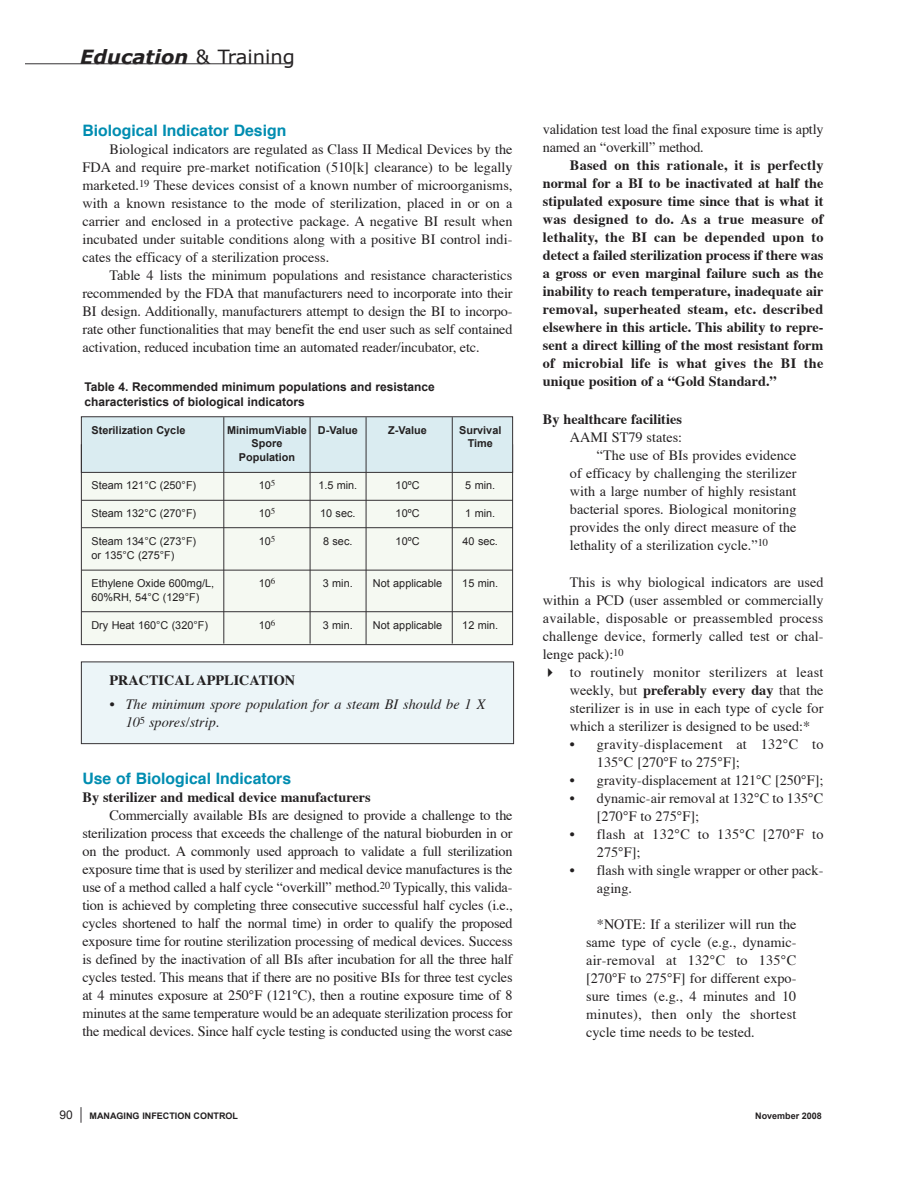
<style>
.page{position:relative;width:918px;height:1188px;background:#fff}
.page>*{position:absolute;margin:0;border:0;box-sizing:border-box;transform-origin:0 0}
.t1{font:italic 700 19.5px "Verdana";color:#232021}
.t2{font:700 15.75px "Helvetica";color:#008db1}
.t3{font:14.25px/18px "Times";color:#232021;text-align:justify}
.t4{font:700 14.25px/18px "Times";color:#232021;text-align:justify}
.t5{font:14.25px/18px "Times";letter-spacing:.02em;color:#232021}
.t6{font:italic 14.25px/18px "Times";color:#232021}
.t7{font:700 12px/14.4px "Arial";color:#232021}
.t8{font:12px "Arial";color:#232021}
.t9{font:10.8px "Arial";color:#232021}
.t10{font:700 10.8px "Arial";color:#232021}
.t11{font:700 9px "Arial";color:#232021}
.s1{font-weight:400;font-style:normal}
.s2{font-weight:700}
</style>
<div class="page">
<div style="left:82px;top:662px;width:431px;height:81px;background:#ecf5f8"></div>
<div style="left:81px;top:662px;width:433px;height:82px;border:1px solid #343134"></div>
<svg style="left:80px;top:1107px;width:2px;height:16px"></svg>
<svg style="left:26px;top:64px;width:266px;height:1px"></svg>
<svg style="left:81px;top:416px;width:432px;height:229px"></svg>
<h1 class="t1" style="left:80px;top:44px;width:216px">Education <span class="s1">&amp; Training</span></h1>
<p class="t2" style="left:82px;top:124px;width:205px">Biological Indicator Design</p>
<p class="t3" style="left:82px;top:141px;width:431px;text-indent:27px">Biological indicators are regulated as Class II Medical Devices by the FDA and require pre-market notification (510[k] clearance) to be legally marketed.<sup>19</sup> These devices consist of a known number of microorganisms, with a known resistance to the mode of sterilization, placed in or on a carrier and enclosed in a protective package. A negative BI result when incubated under suitable conditions along with a positive BI control indi&shy;cates the efficacy of a sterilization process.</p>
<p class="t3" style="left:82px;top:267px;width:432px;text-indent:27px">Table 4 lists the minimum populations and resistance characteristics recommended by the FDA that manufacturers need to incorporate into their BI design. Additionally, manufacturers attempt to design the BI to incorpo&shy;rate other functionalities that may benefit the end user such as self contained activation, reduced incubation time an automated reader/incubator, etc.</p>
<p class="t7" style="left:84px;top:380px;width:352px">Table 4. Recommended minimum populations and resistance characteristics of biological indicators</p>
<p class="t10" style="left:91px;top:424px;width:95px">Sterilization Cycle</p>
<p class="t10" style="left:227px;top:424px;width:132px">MinimumViable D-Value</p>
<p class="t10" style="left:388px;top:424px;width:40px">Z-Value</p>
<p class="t10" style="left:459px;top:424px;width:44px">Survival</p>
<p class="t10" style="left:252px;top:438px;width:32px">Spore</p>
<p class="t10" style="left:468px;top:438px;width:27px">Time</p>
<p class="t10" style="left:239px;top:452px;width:58px">Population</p>
<p class="t9" style="left:91px;top:479px;width:106px">Steam 121°C (250°F)</p>
<p class="t9" style="left:259px;top:479px;width:18px">10<sup>5</sup></p>
<p class="t9" style="left:318px;top:479px;width:40px">1.5 min.</p>
<p class="t9" style="left:396px;top:479px;width:25px">10ºC</p>
<p class="t9" style="left:465px;top:479px;width:31px">5 min.</p>
<p class="t9" style="left:91px;top:507px;width:106px">Steam 132°C (270°F)</p>
<p class="t9" style="left:259px;top:507px;width:18px">10<sup>5</sup></p>
<p class="t9" style="left:320px;top:507px;width:37px">10 sec.</p>
<p class="t9" style="left:396px;top:507px;width:25px">10ºC</p>
<p class="t9" style="left:465px;top:507px;width:31px">1 min.</p>
<p class="t9" style="left:91px;top:535px;width:106px">Steam 134°C (273°F)</p>
<p class="t9" style="left:259px;top:535px;width:18px">10<sup>5</sup></p>
<p class="t9" style="left:323px;top:535px;width:31px">8 sec.</p>
<p class="t9" style="left:396px;top:535px;width:25px">10ºC</p>
<p class="t9" style="left:463px;top:535px;width:37px">40 sec.</p>
<p class="t9" style="left:91px;top:549px;width:85px">or 135°C (275°F)</p>
<p class="t9" style="left:91px;top:577px;width:124px">Ethylene Oxide 600mg/L,</p>
<p class="t9" style="left:259px;top:577px;width:18px">10<sup>6</sup></p>
<p class="t9" style="left:323px;top:577px;width:31px">3 min.</p>
<p class="t9" style="left:373px;top:577px;width:71px">Not applicable</p>
<p class="t9" style="left:462px;top:577px;width:37px">15 min.</p>
<p class="t9" style="left:91px;top:591px;width:109px">60%RH, 54°C (129°F)</p>
<p class="t9" style="left:91px;top:619px;width:118px">Dry Heat 160°C (320°F)</p>
<p class="t9" style="left:259px;top:619px;width:18px">10<sup>6</sup></p>
<p class="t9" style="left:323px;top:619px;width:31px">3 min.</p>
<p class="t9" style="left:373px;top:619px;width:71px">Not applicable</p>
<p class="t9" style="left:462px;top:619px;width:37px">12 min.</p>
<p class="t4" style="left:110px;top:672px;width:187px">PRACTICAL APPLICATION</p>
<p class="t6" style="left:126px;top:697px;width:361px;text-indent:-16px">• The minimum spore population for a steam BI should be 1 X<br>10<sup>5</sup> spores/strip.</p>
<p class="t2" style="left:82px;top:772px;width:210px">Use of Biological Indicators</p>
<p class="t4" style="left:82px;top:790px;width:290px">By sterilizer and medical device manufacturers</p>
<p class="t3" style="left:82px;top:808px;width:432px;text-indent:27px">Commercially available BIs are designed to provide a challenge to the sterilization process that exceeds the challenge of the natural bioburden in or on the product. A commonly used approach to validate a full sterilization exposure time that is used by sterilizer and medical device manufactures is the use of a method called a half cycle “overkill” method.<sup>20</sup> Typically, this valida&shy;tion is achieved by completing three consecutive successful half cycles (i.e., cycles shortened to half the normal time) in order to qualify the proposed exposure time for routine sterilization processing of medical devices. Success is defined by the inactivation of all BIs after incubation for all the three half cycles tested. This means that if there are no positive BIs for three test cycles at 4 minutes exposure at 250°F (121°C), then a routine exposure time of 8 minutes at the same temperature would be an adequate sterilization process for the medical devices. Since half cycle testing is conducted using the worst case</p>
<p class="t3" style="left:543px;top:122px;width:282px">validation test load the final exposure time is aptly named an “overkill” method.</p>
<p class="t4" style="left:543px;top:158px;width:282px;text-indent:27px">Based on this rationale, it is perfectly normal for a BI to be inactivated at half the stipulated exposure time since that is what it was designed to do. As a true measure of lethality, the BI can be depended upon to detect a failed sterilization process if there was a gross or even marginal failure such as the inability to reach temperature, inadequate air removal, superheated steam, etc. described elsewhere in this article. This ability to repre&shy;sent a direct killing of the most resistant form of microbial life is what gives the BI the unique position of a “Gold Standard.”</p>
<p class="t4" style="left:543px;top:411px;width:140px">By healthcare facilities</p>
<p class="t3" style="left:570px;top:429px;width:114px">AAMI ST79 states:</p>
<p class="t3" style="left:597px;top:447px;width:201px">“The use of BIs provides evidence</p>
<p class="t3" style="left:570px;top:465px;width:228px">of efficacy by challenging the sterilizer</p>
<p class="t3" style="left:570px;top:483px;width:228px">with a large number of highly resistant</p>
<p class="t3" style="left:570px;top:501px;width:228px">bacterial spores. Biological monitoring</p>
<p class="t3" style="left:570px;top:519px;width:228px">provides the only direct measure of the</p>
<p class="t3" style="left:570px;top:537px;width:200px">lethality of a sterilization cycle.”<sup>10</sup></p>
<p class="t3" style="left:543px;top:575px;width:282px;text-indent:27px">This is why biological indicators are used within a PCD (user assembled or commercially available, disposable or preassembled process challenge device, formerly called test or chal&shy;lenge pack):<sup>10</sup></p>
<p class="t3" style="left:570px;top:665px;width:255px;text-indent:-27px">✔ to routinely monitor sterilizers at least weekly, but <span class="s2">preferably every day</span> that the sterilizer is in use in each type of cycle for which a sterilizer is designed to be used:*</p>
<p class="t5" style="left:597px;top:737px;width:228px;text-indent:-27px">• gravity-displacement at 132°C to<br>135°C [270°F to 275°F];</p>
<p class="t3" style="left:570px;top:773px;width:255px">• gravity-displacement at 121°C [250°F];</p>
<p class="t3" style="left:597px;top:791px;width:228px;text-indent:-27px">• dynamic-air removal at 132°C to 135°C [270°F to 275°F];</p>
<p class="t5" style="left:597px;top:827px;width:228px;text-indent:-27px">• flash at 132°C to 135°C [270°F to<br>275°F];</p>
<p class="t3" style="left:597px;top:863px;width:228px;text-indent:-27px">• flash with single wrapper or other pack&shy;aging.</p>
<p class="t3" style="left:586px;top:917px;width:212px;text-indent:11px">*NOTE: If a sterilizer will run the same type of cycle (e.g., dynamic&shy;air-removal at 132°C to 135°C [270°F to 275°F] for different expo&shy;sure times (e.g., 4 minutes and 10 minutes), then only the shortest cycle time needs to be tested.</p>
<p class="t8" style="left:59px;top:1108px;width:15px">90</p>
<p class="t11" style="left:90px;top:1110px;width:150px">MANAGING INFECTION CONTROL</p>
<p class="t11" style="left:755px;top:1110px;width:68px">November 2008</p>
</div>
